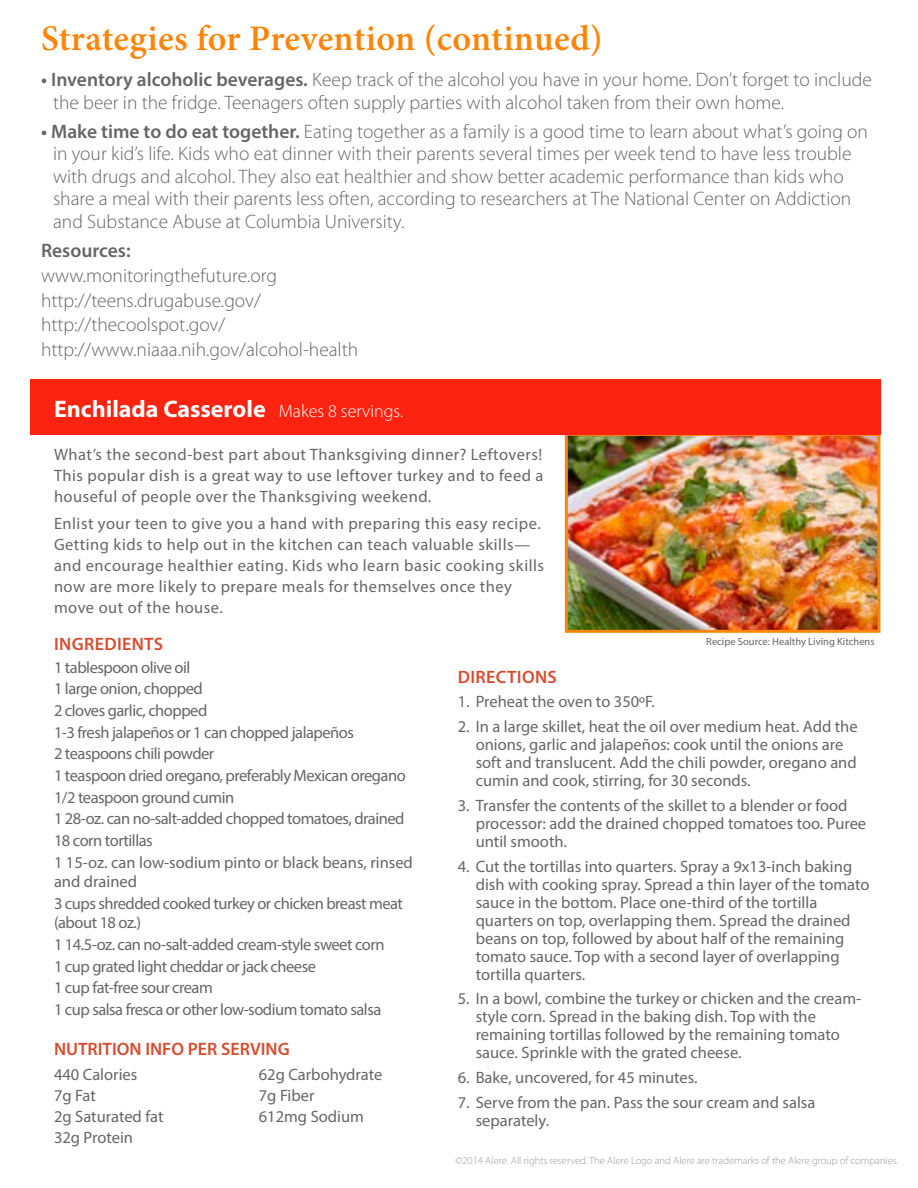
<style>
.page{position:relative;width:918px;height:1188px;background:#fff}
.page>*{position:absolute;margin:0;border:0;box-sizing:border-box;transform-origin:0 0}
.t1{font:600 36px "Minion Pro";letter-spacing:.005em;color:#ff8408}
.t2{font:700 24px "Myriad Pro";color:#fff}
.t3{font:300 19.5px/22.5px "Myriad Pro";color:#666}
.t4{font:600 19.5px "Myriad Pro";color:#666}
.t5{font:600 18px "Myriad Pro";letter-spacing:.01em;color:#d44d30}
.t6{font:16.5px/18px "Myriad Pro";color:#666}
.t7{font:16.5px/21.6px "Myriad Pro";letter-spacing:-.03em;color:#666}
.t8{font:16.5px/21px "Myriad Pro";letter-spacing:.03em;color:#666}
.t9{font:300 10.5px "Myriad Pro";color:#9b9b9b}
.t10{font:10.5px "Myriad Pro";color:#666}
.s1{font-weight:600}
.s2{font-weight:300;font-size:18px}
</style>
<div class="page">
<img style="left:569px;top:437px;width:307px;height:192px">
<div style="left:565px;top:433px;width:315px;height:200px;border:3px solid #ff8408"></div>
<div style="left:30px;top:379px;width:850px;height:56px;background:#fc2310"></div>
<h1 class="t1" style="left:41px;top:17px;width:563px">Strategies for Prevention (continued)</h1>
<p class="t3" style="left:53px;top:69px;width:820px;text-indent:-12px"><span class="s1">• Inventory alcoholic beverages.</span> Keep track of the alcohol you have in your home. Don’t forget to include the beer in the fridge. Teenagers often supply parties with alcohol taken from their own home.</p>
<p class="t3" style="left:53px;top:121px;width:817px;text-indent:-12px"><span class="s1">• Make time to do eat together.</span> Eating together as a family is a good time to learn about what’s going on in your kid’s life. Kids who eat dinner with their parents several times per week tend to have less trouble with drugs and alcohol. They also eat healthier and show better academic performance than kids who share a meal with their parents less often, according to researchers at The National Center on Addiction and Substance Abuse at Columbia University.</p>
<p class="t4" style="left:41px;top:238px;width:91px">Resources:</p>
<p class="t3" style="left:41px;top:263px;width:319px;line-height:24.8px">www.monitoringthefuture.org http://teens.drugabuse.gov/ http://thecoolspot.gov/ http://www.niaaa.nih.gov/alcohol-health</p>
<h2 class="t2" style="left:54px;top:394px;width:351px">Enchilada Casserole <span class="s2">Makes 8 servings.</span></h2>
<p class="t6" style="left:54px;top:443px;width:491px;line-height:21px;text-align:justify">What’s the second-best part about Thanksgiving dinner? Leftovers!<br>This popular dish is a great way to use leftover turkey and to feed a houseful of people over the Thanksgiving weekend.</p>
<p class="t8" style="left:54px;top:513px;width:492px">Enlist your teen to give you a hand with preparing this easy recipe.<br>Getting kids to help out in the kitchen can teach valuable skills— and encourage healthier eating. Kids who learn basic cooking skills now are more likely to prepare meals for themselves once they move out of the house.</p>
<p class="t5" style="left:54px;top:633px;width:111px">INGREDIENTS</p>
<p class="t7" style="left:54px;top:656px;width:360px">1 tablespoon olive oil<br>1 large onion, chopped<br>2 cloves garlic, chopped<br>1-3 fresh jalapeños or 1 can chopped jalapeños<br>2 teaspoons chili powder<br>1 teaspoon dried oregano, preferably Mexican oregano 1/2 teaspoon ground cumin<br>1 28-oz. can no-salt-added chopped tomatoes, drained 18 corn tortillas<br>1 15-oz. can low-sodium pinto or black beans, rinsed</p>
<p class="t7" style="left:54px;top:871px;width:351px">and drained<br>3 cups shredded cooked turkey or chicken breast meat</p>
<p class="t7" style="left:54px;top:912px;width:332px">(about 18 oz.)<br>1 14.5-oz. can no-salt-added cream-style sweet corn 1 cup grated light cheddar or jack cheese<br>1 cup fat-free sour cream<br>1 cup salsa fresca or other low-sodium tomato salsa</p>
<p class="t5" style="left:54px;top:1038px;width:237px">NUTRITION INFO PER SERVING</p>
<p class="t6" style="left:54px;top:1063px;width:111px;line-height:21px">440 Calories<br>7g Fat<br>2g Saturated fat<br>32g Protein</p>
<p class="t6" style="left:259px;top:1063px;width:125px;line-height:21px">62g Carbohydrate<br>7g Fiber<br>612mg Sodium</p>
<p class="t10" style="left:706px;top:635px;width:170px">Recipe Source: Healthy Living Kitchens</p>
<p class="t5" style="left:458px;top:665px;width:101px">DIRECTIONS</p>
<p class="t6" style="left:458px;top:693px;width:199px">1. Preheat the oven to 350ºF.</p>
<p class="t6" style="left:476px;top:717px;width:384px;text-indent:-18px">2. In a large skillet, heat the oil over medium heat. Add the onions, garlic and jalapeños: cook until the onions are soft and translucent. Add the chili powder, oregano and cumin and cook, stirring, for 30 seconds.</p>
<p class="t6" style="left:476px;top:796px;width:392px;text-indent:-18px">3. Transfer the contents of the skillet to a blender or food processor: add the drained chopped tomatoes too. Puree until smooth.</p>
<p class="t6" style="left:476px;top:857px;width:395px;text-indent:-18px">4. Cut the tortillas into quarters. Spray a 9x13-inch baking dish with cooking spray. Spread a thin layer of the tomato sauce in the bottom. Place one-third of the tortilla quarters on top, overlapping them. Spread the drained beans on top, followed by about half of the remaining tomato sauce. Top with a second layer of overlapping tortilla quarters.</p>
<p class="t6" style="left:476px;top:990px;width:387px;text-indent:-18px">5. In a bowl, combine the turkey or chicken and the cream&shy;style corn. Spread in the baking dish. Top with the remaining tortillas followed by the remaining tomato sauce. Sprinkle with the grated cheese.</p>
<p class="t6" style="left:458px;top:1068px;width:241px">6. Bake, uncovered, for 45 minutes.</p>
<p class="t6" style="left:476px;top:1093px;width:341px;text-indent:-18px">7. Serve from the pan. Pass the sour cream and salsa separately.</p>
<p class="t9" style="left:455px;top:1155px;width:445px">©2014 Alere. All rights reserved. The Alere Logo and Alere are trademarks of the Alere group of companies.</p>
</div>
